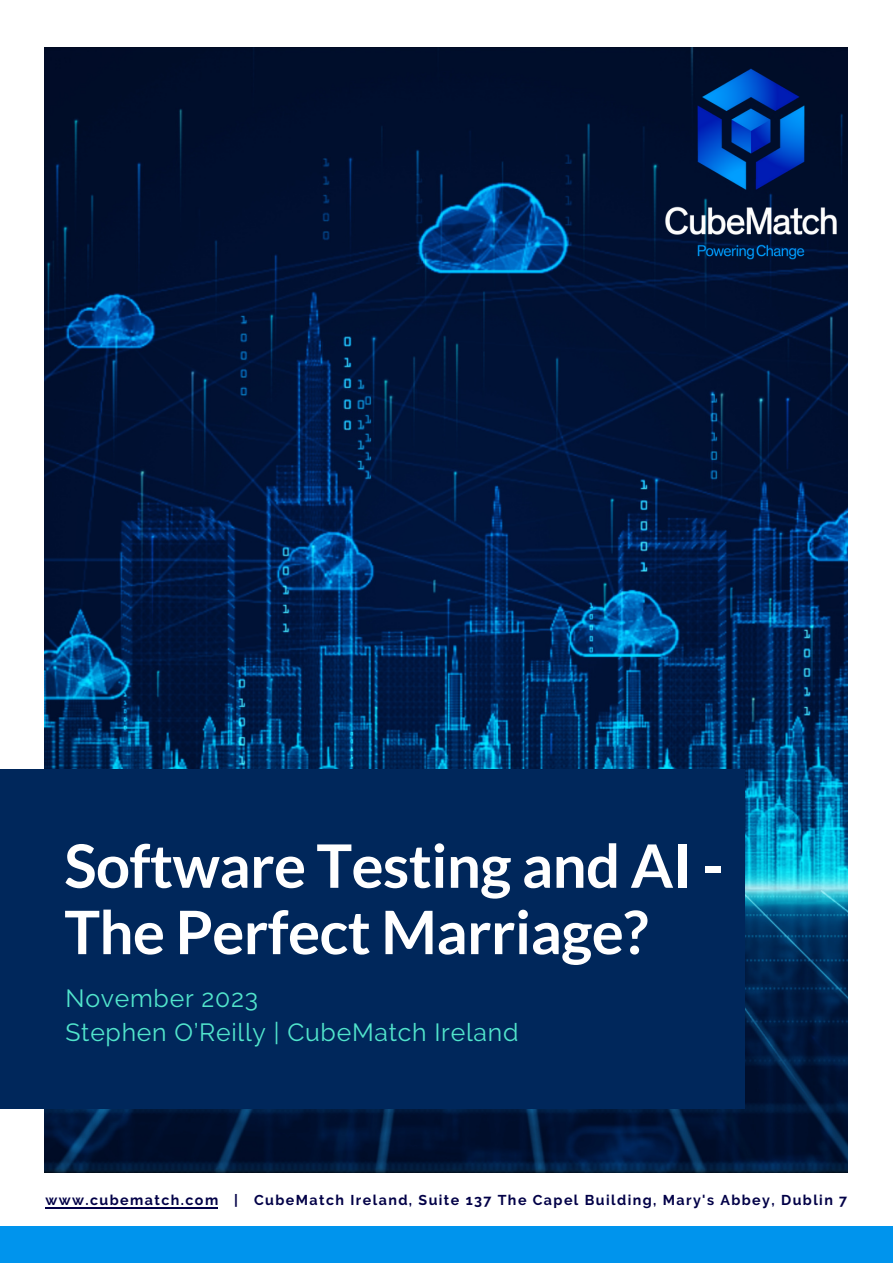
<style>
.page{position:relative;width:893px;height:1264px;background:#fff}
.page>*{position:absolute;margin:0;border:0;box-sizing:border-box;transform-origin:0 0}
.t1{font:700 60px/66.3px "Lato";letter-spacing:-.01em;color:#fff}
.t2{font:24.75px "Raleway";letter-spacing:.03em;color:#51e5cc}
.t3{font:700 14.25px "Raleway";letter-spacing:.1em;color:#020047}
</style>
<div class="page">
<img style="left:45px;top:48px;width:802px;height:1124px">
<div style="left:0;top:1226px;width:892px;height:36px;background:#0094ed"></div>
<div style="left:0;top:769px;width:744px;height:339px;background:#00275b"></div>
<img style="left:662px;top:66px;width:177px;height:196px">
<hr style="left:45px;top:1207px;width:173px;height:1px;background:#020047">
<p class="t1" style="left:64px;top:831px;width:660px">Software Testing and AI -<br>The Perfect Marriage?</p>
<p class="t2" style="left:65px;top:983px;width:194px">November 2023</p>
<p class="t2" style="left:65px;top:1017px;width:454px">Stephen O’Reilly | CubeMatch Ireland</p>
<p class="t3" style="left:45px;top:1191px;width:803px">www.cubematch.com | CubeMatch Ireland, Suite 137 The Capel Building, Mary's Abbey, Dublin 7</p>
</div>
